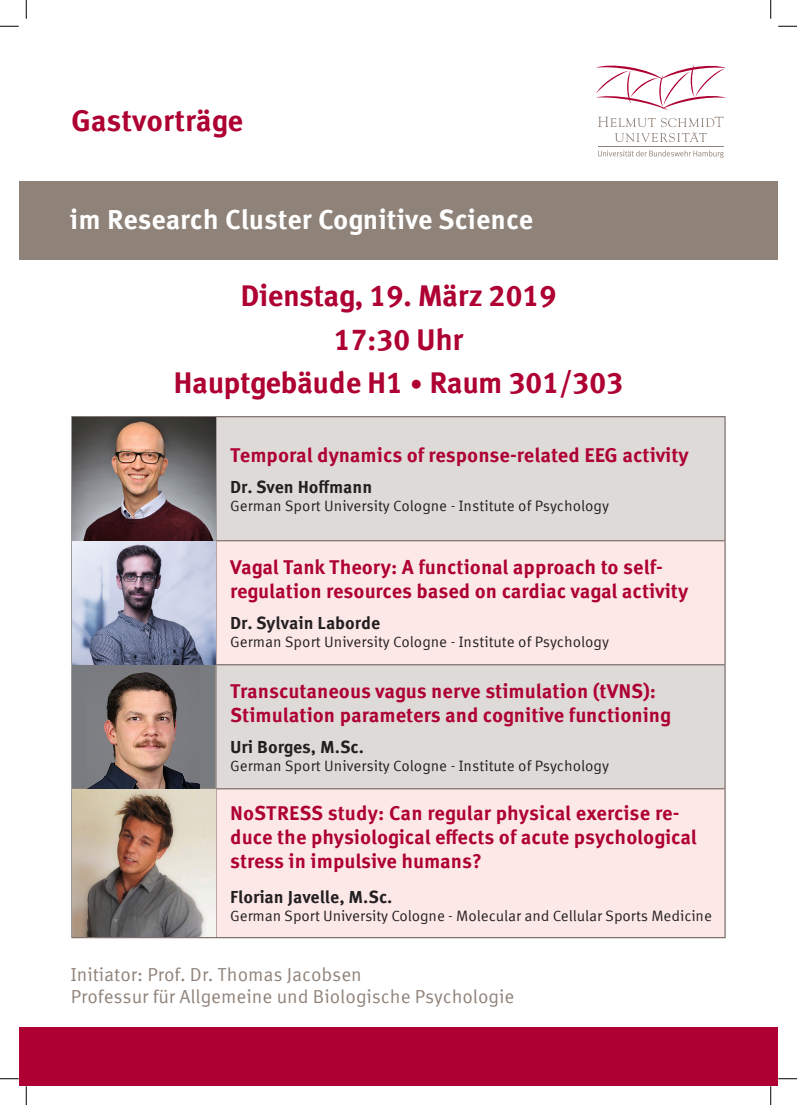
<style>
.page{position:relative;width:797px;height:1105px;background:#fff}
.page>*{position:absolute;margin:0;border:0;box-sizing:border-box;transform-origin:0 0}
.t1{font:700 30px/43.1px "Meta Corr Offc";letter-spacing:-.015em;color:#ae0032;text-align:center}
.t2{font:700 27.5px "Meta Corr Offc";letter-spacing:-.005em;color:#fff}
.t3{font:700 20px/24px "Meta Corr Offc";color:#ae0032}
.t4{font:18.75px/22.5px "Meta Corr Offc";color:#8f8279}
.t5{font:700 17.5px "Meta Corr Offc";color:#231f20}
.t6{font:15px "Meta Corr Offc";letter-spacing:-.005em;color:#231f20}
.s1{font-size:25px}
</style>
<div class="page">
<div style="left:19px;top:181px;width:758px;height:79px;background:#8f8279"></div>
<svg style="left:598px;top:150px;width:126px;height:8px"></svg>
<svg style="left:598px;top:117px;width:125px;height:25px"></svg>
<hr style="left:598px;top:146px;width:125px;height:1px;background:#8f8279">
<svg style="left:596px;top:65px;width:130px;height:45px"></svg>
<div style="left:19px;top:1028px;width:758px;height:58px;background:#ae0032"></div>
<div style="left:216px;top:417px;width:508px;height:123px;background:#dedad8"></div>
<svg style="left:216px;top:541px;width:508px;height:396px;fill:#fde8e8"></svg>
<hr style="left:215px;top:417px;width:1px;height:123px;background:#7d726d">
<hr style="left:71px;top:540px;width:145px;height:1px;background:#7d726d">
<hr style="left:216px;top:540px;width:509px;height:1px;background:#7d726d">
<hr style="left:215px;top:541px;width:1px;height:123px;background:#7d726d">
<hr style="left:71px;top:664px;width:145px;height:1px;background:#7d726d">
<hr style="left:216px;top:664px;width:509px;height:1px;background:#7d726d">
<hr style="left:215px;top:665px;width:1px;height:123px;background:#7d726d">
<hr style="left:71px;top:788px;width:145px;height:1px;background:#7d726d">
<hr style="left:216px;top:788px;width:509px;height:1px;background:#7d726d">
<hr style="left:215px;top:789px;width:1px;height:148px;background:#7d726d">
<hr style="left:71px;top:416px;width:145px;height:1px;background:#7d726d">
<hr style="left:71px;top:417px;width:1px;height:123px;background:#7d726d">
<hr style="left:216px;top:416px;width:509px;height:1px;background:#7d726d">
<hr style="left:724px;top:417px;width:1px;height:123px;background:#7d726d">
<hr style="left:71px;top:541px;width:1px;height:123px;background:#7d726d">
<hr style="left:724px;top:541px;width:1px;height:123px;background:#7d726d">
<hr style="left:71px;top:665px;width:1px;height:123px;background:#7d726d">
<hr style="left:724px;top:665px;width:1px;height:123px;background:#7d726d">
<hr style="left:71px;top:789px;width:1px;height:148px;background:#7d726d">
<hr style="left:724px;top:789px;width:1px;height:148px;background:#7d726d">
<hr style="left:71px;top:937px;width:145px;height:1px;background:#7d726d">
<hr style="left:216px;top:937px;width:509px;height:1px;background:#7d726d">
<img style="left:72px;top:417px;width:143px;height:247px">
<div style="left:72px;top:665px;width:143px;height:123px;background:#787b80"></div>
<img style="left:88px;top:672px;width:112px;height:116px">
<img style="left:72px;top:789px;width:143px;height:148px">
<svg style="left:0;top:25px;width:19px;height:2px"></svg>
<svg style="left:778px;top:25px;width:19px;height:2px"></svg>
<svg style="left:0;top:1078px;width:19px;height:1px"></svg>
<svg style="left:778px;top:1078px;width:19px;height:1px"></svg>
<svg style="left:25px;top:0;width:2px;height:19px"></svg>
<svg style="left:25px;top:1086px;width:2px;height:19px"></svg>
<svg style="left:770px;top:0;width:1px;height:19px"></svg>
<svg style="left:770px;top:1086px;width:1px;height:19px"></svg>
<h1 class="t1" style="left:71px;top:100px;width:173px">Gastvorträge</h1>
<h2 class="t2" style="left:70px;top:204px;width:464px">im Research Cluster Cognitive Science</h2>
<h1 class="t1" style="left:173px;top:275px;width:451px">Dienstag, 19. März 2019<br>17:30 Uhr<br>Hauptgebäude H1 <span class="s1">∙</span> Raum 301/303</h1>
<p class="t3" style="left:230px;top:443px;width:460px">Temporal dynamics of response-related EEG activity</p>
<p class="t5" style="left:230px;top:477px;width:144px">Dr. Sven Hoffmann</p>
<p class="t6" style="left:230px;top:497px;width:380px">German Sport University Cologne - Institute of Psychology</p>
<p class="t3" style="left:230px;top:555px;width:460px">Vagal Tank Theory: A functional approach to self&shy;regulation resources based on cardiac vagal activity</p>
<p class="t5" style="left:230px;top:613px;width:152px">Dr. Sylvain Laborde</p>
<p class="t6" style="left:230px;top:633px;width:380px">German Sport University Cologne - Institute of Psychology</p>
<p class="t3" style="left:230px;top:679px;width:442px">Transcutaneous vagus nerve stimulation (tVNS):<br>Stimulation parameters and cognitive functioning</p>
<p class="t5" style="left:230px;top:737px;width:135px">Uri Borges, M.Sc.</p>
<p class="t6" style="left:230px;top:757px;width:380px">German Sport University Cologne - Institute of Psychology</p>
<p class="t3" style="left:230px;top:802px;width:468px">NoSTRESS study: Can regular physical exercise re&shy;duce the physiological effects of acute psychological stress in impulsive humans?</p>
<p class="t5" style="left:230px;top:887px;width:164px">Florian Javelle, M.Sc.</p>
<p class="t6" style="left:230px;top:907px;width:483px">German Sport University Cologne - Molecular and Cellular Sports Medicine</p>
<p class="t4" style="left:71px;top:963px;width:445px">Initiator: Prof. Dr. Thomas Jacobsen<br>Professur für Allgemeine und Biologische Psychologie</p>
</div>
